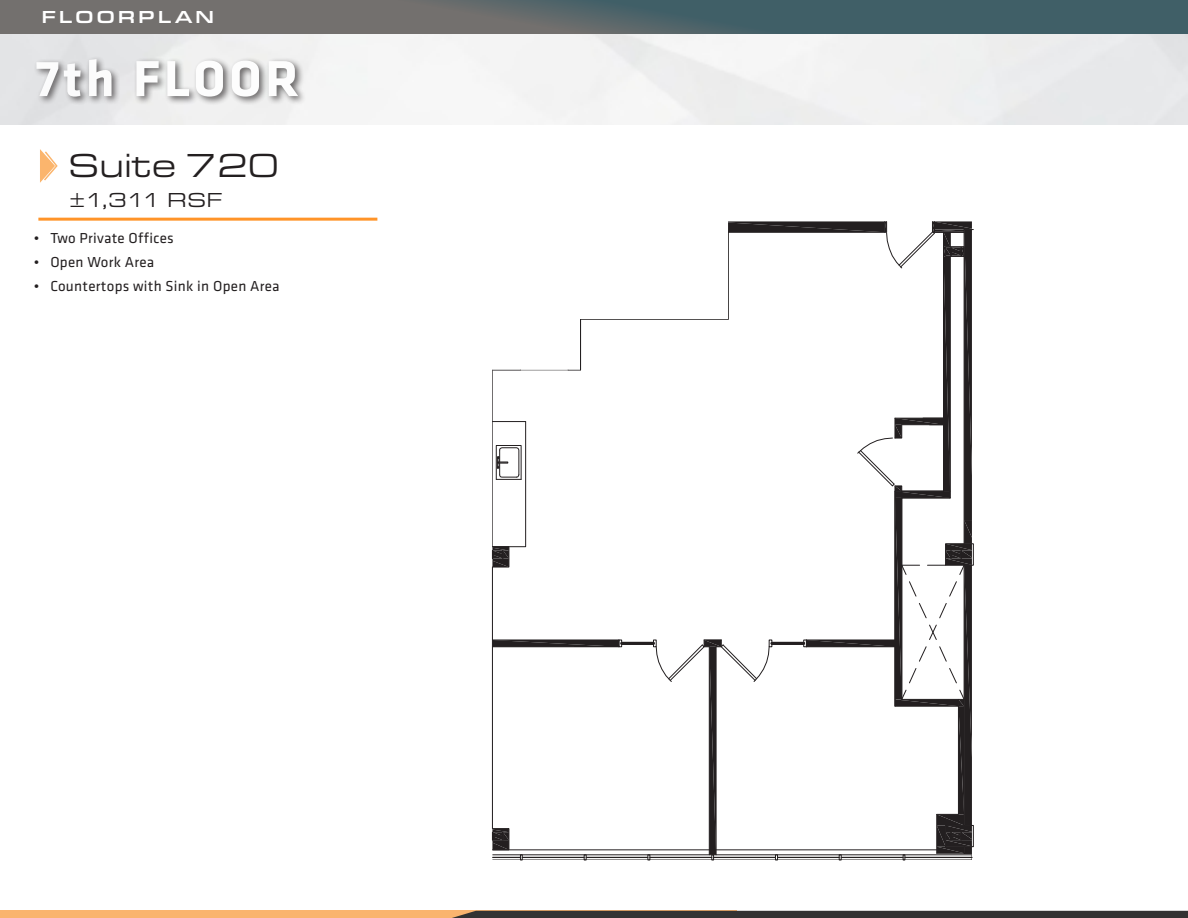
<style>
.page{position:relative;width:1188px;height:918px;background:#fff}
.page>*{position:absolute;margin:0;border:0;box-sizing:border-box;transform-origin:0 0}
.t1{font:700 52.5px "Klavika Basic";letter-spacing:.07em;color:#fff}
.t2{font:34.5px "Eurostile Ext";color:#231f20}
.t3{font:21px "Eurostile Ext";letter-spacing:-.015em;color:#231f20}
.t4{font:500 18px "Eurostile Ext";letter-spacing:.15em;color:#fff}
.t5{font:15px "Klavika Basic";letter-spacing:.02em;color:#231f20}
</style>
<div class="page">
<svg style="left:0;top:0;width:1188px;height:34px;background:#59676a"></svg>
<hr style="left:38px;top:218px;width:339px;height:3px;background:#ff9429">
<div style="left:0;top:911px;width:736px;height:7px;background:#fab46e"></div>
<div style="left:452px;top:911px;width:736px;height:7px;background:#333"></div>
<div style="left:33px;top:56px;width:274px;height:50px;background:#231f20;opacity:.75"></div>
<svg style="left:40px;top:149px;width:18px;height:34px"></svg>
<div style="left:945px;top:544px;width:29px;height:21px;border:1px solid #231f20"></div>
<hr style="left:492px;top:860px;width:480px;height:1px;background:#231f20">
<div style="left:945px;top:825px;width:29px;height:22px;border:1px solid #231f20"></div>
<svg style="left:492px;top:221px;width:481px;height:639px"></svg>
<p class="t4" style="left:41px;top:4px;width:174px">FLOORPLAN</p>
<h1 class="t1" style="left:35px;top:41px;width:265px">7th FLOOR</h1>
<p class="t2" style="left:68px;top:141px;width:212px">Suite 720</p>
<p class="t3" style="left:68px;top:185px;width:156px">±1,311 RSF</p>
<p class="t5" style="left:34px;top:229px;width:142px">• Two Private Offices</p>
<p class="t5" style="left:34px;top:253px;width:122px">• Open Work Area</p>
<p class="t5" style="left:34px;top:277px;width:247px">• Countertops with Sink in Open Area</p>
</div>
